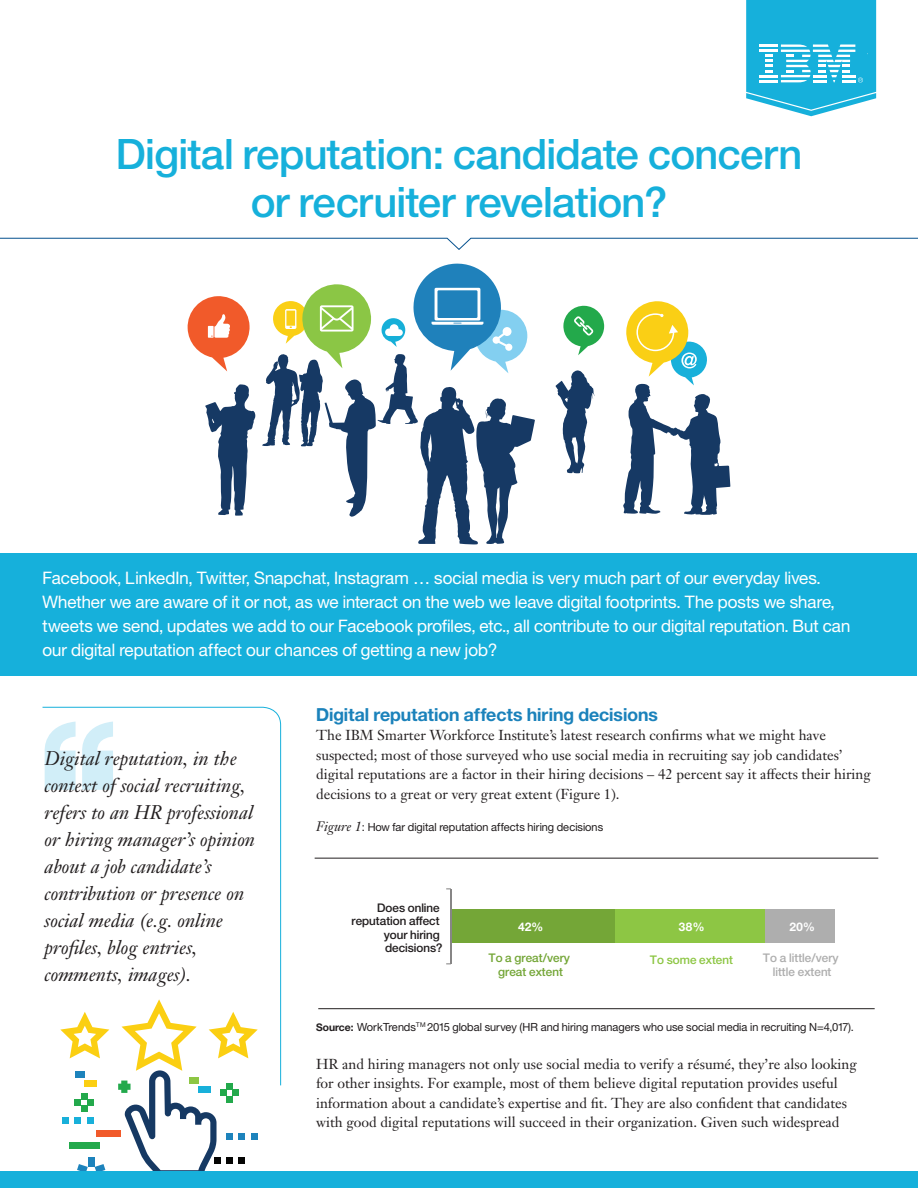
<style>
.page{position:relative;width:918px;height:1188px;background:#fff}
.page>*{position:absolute;margin:0;border:0;box-sizing:border-box;transform-origin:0 0}
.t1{font:500 42px/48px "Helv Neuefor IBM";letter-spacing:-.005em;color:#16b0db;text-align:center}
.t2{font:italic 19.5px/27px "Janson Text LT Pro";color:#231f20}
.t3{font:700 18px "Helv Neuefor IBM";color:#1b82bb}
.t4{font:17.25px/24px "Helv Neuefor IBM";color:#fff}
.t5{font:14.25px/19.5px "Janson Text LT Pro";color:#231f20}
.t6{font:500 12px/13.4px "Helv Neuefor IBM";color:#231f20;text-align:right}
.t7{font:500 12px/14.2px "Helv Neuefor IBM";color:#aeaeae;text-align:center}
.t8{font:500 12px/14.2px "Helv Neuefor IBM";color:#74a637;text-align:center}
.t9{font:500 12px "Helv Neuefor IBM";color:#8dc644}
.t10{font:700 12px "Helv Neuefor IBM";color:#fff}
.t11{font:11.25px "Helv Neuefor IBM";color:#231f20}
.s1{font-family:"Janson Text LT Pro";font-style:italic;font-size:13.5px}
.s2{font-weight:700;font-size:10.5px}
</style>
<div class="page">
<div style="left:1px;top:553px;width:916px;height:123px;background:#16b0db"></div>
<svg style="left:205px;top:384px;width:50px;height:132px"></svg>
<svg style="left:555px;top:370px;width:39px;height:103px"></svg>
<svg style="left:563px;top:305px;width:42px;height:50px"></svg>
<svg style="left:188px;top:296px;width:62px;height:75px"></svg>
<svg style="left:262px;top:264px;width:273px;height:280px"></svg>
<svg style="left:623px;top:301px;width:107px;height:214px"></svg>
<svg style="left:746px;top:0;width:130px;height:116px"></svg>
<hr style="left:315px;top:858px;width:563px;height:1px;background:#231f20">
<hr style="left:318px;top:1008px;width:557px;height:1px;background:#231f20">
<svg style="left:42px;top:707px;width:239px;height:379px"></svg>
<div style="left:69px;top:1142px;width:31px;height:7px;background:#23a94c"></div>
<div style="left:97px;top:1130px;width:24px;height:6px;background:#f15a2a"></div>
<svg style="left:63px;top:1118px;width:6px;height:6px"></svg>
<svg style="left:75px;top:1118px;width:6px;height:6px"></svg>
<svg style="left:87px;top:1118px;width:6px;height:6px"></svg>
<svg style="left:75px;top:1093px;width:18px;height:18px"></svg>
<svg style="left:77px;top:1164px;width:11px;height:7px"></svg>
<svg style="left:95px;top:1164px;width:10px;height:7px"></svg>
<div style="left:88px;top:1157px;width:6px;height:10px;background:#1d83bc"></div>
<div style="left:75px;top:1071px;width:9px;height:6px;background:#1d83bc"></div>
<div style="left:84px;top:1081px;width:13px;height:6px;background:#fbcf12"></div>
<svg style="left:60px;top:1012px;width:49px;height:46px"></svg>
<svg style="left:118px;top:999px;width:140px;height:172px"></svg>
<svg style="left:0;top:238px;width:918px;height:12px"></svg>
<div style="left:0;top:1171px;width:918px;height:17px;background:#16b0db"></div>
<div style="left:451px;top:909px;width:165px;height:34px;background:#74a637"></div>
<div style="left:616px;top:909px;width:149px;height:34px;background:#8dc644"></div>
<div style="left:765px;top:909px;width:69px;height:34px;background:#aeaeae"></div>
<hr style="left:450px;top:889px;width:1px;height:75px;background:#878686">
<h1 class="t1" style="left:116px;top:130px;width:687px">Digital reputation: candidate concern or recruiter revelation?</h1>
<p class="t4" style="left:43px;top:566px;width:809px">Facebook, LinkedIn, Twitter, Snapchat, Instagram … social media is very much part of our everyday lives.<br>Whether we are aware of it or not, as we interact on the web we leave digital footprints. The posts we share, tweets we send, updates we add to our Facebook profiles, etc., all contribute to our digital reputation. But can our digital reputation affect our chances of getting a new job?</p>
<p class="t2" style="left:45px;top:745px;width:212px">Digital reputation, in the context of social recruiting, refers to an HR professional or hiring manager’s opinion about a job candidate’s contribution or presence on social media (e.g. online profiles, blog entries, comments, images).</p>
<p class="t3" style="left:316px;top:703px;width:343px">Digital reputation affects hiring decisions</p>
<p class="t5" style="left:316px;top:726px;width:556px">The IBM Smarter Workforce Institute’s latest research confirms what we might have suspected; most of those surveyed who use social media in recruiting say job candidates’ digital reputations are a factor in their hiring decisions – 42 percent say it affects their hiring decisions to a great or very great extent (Figure 1).</p>
<p class="t11" style="left:316px;top:820px;width:289px"><span class="s1">Figure 1</span>: How far digital reputation affects hiring decisions</p>
<p class="t6" style="left:352px;top:901px;width:92px">Does online reputation affect your hiring decisions?</p>
<p class="t10" style="left:518px;top:919px;width:27px">42%</p>
<p class="t10" style="left:679px;top:919px;width:27px">38%</p>
<p class="t10" style="left:789px;top:919px;width:27px">20%</p>
<p class="t8" style="left:488px;top:950px;width:83px">To a great/very great extent</p>
<p class="t9" style="left:650px;top:952px;width:85px">To some extent</p>
<p class="t7" style="left:763px;top:950px;width:77px">To a little/very little extent</p>
<p class="t11" style="left:316px;top:1020px;width:539px"><span class="s2">Source:</span> WorkTrends<sup>TM</sup> 2015 global survey (HR and hiring managers who use social media in recruiting N=4,017).</p>
<p class="t5" style="left:316px;top:1054px;width:542px">HR and hiring managers not only use social media to verify a résumé, they’re also looking for other insights. For example, most of them believe digital reputation provides useful information about a candidate’s expertise and fit. They are also confident that candidates with good digital reputations will succeed in their organization. Given such widespread</p>
</div>
